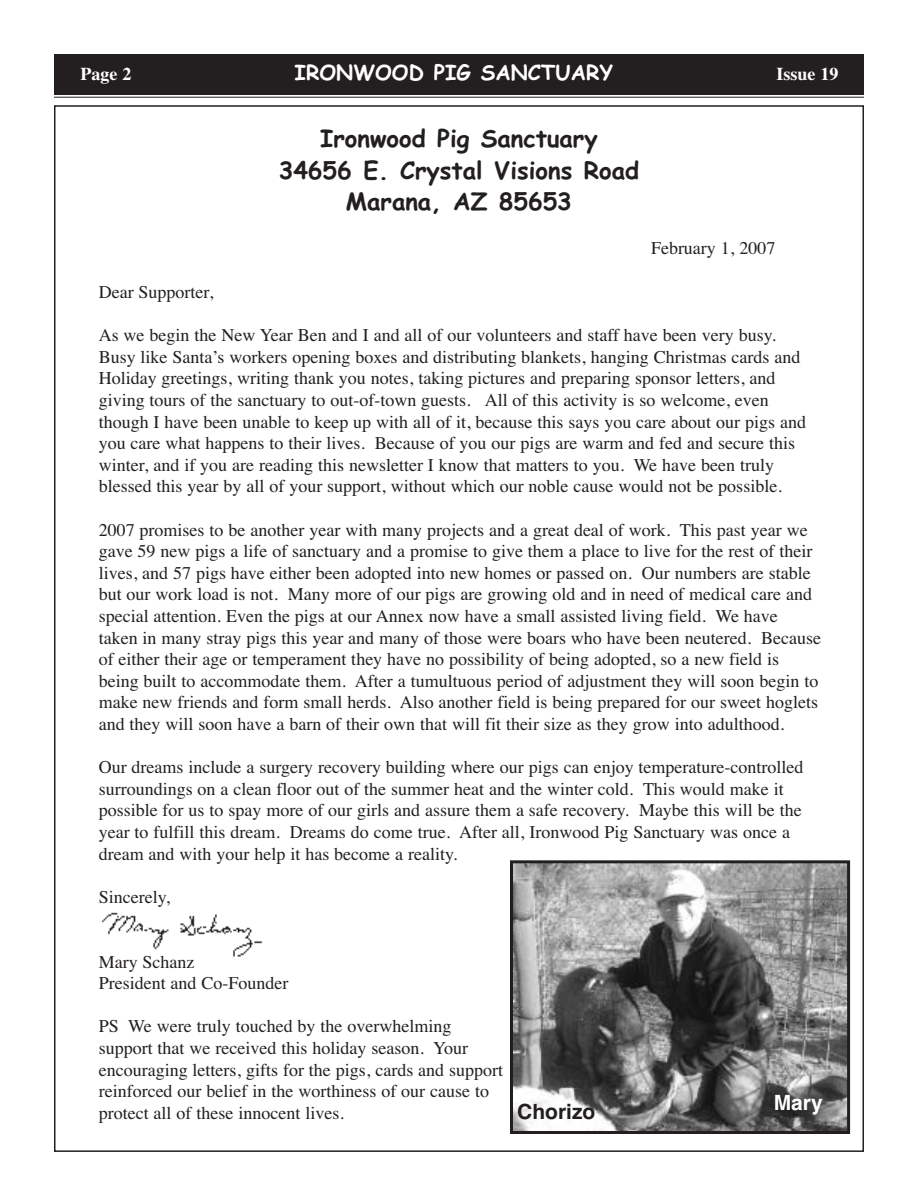
<style>
.page{position:relative;width:918px;height:1188px;background:#fff}
.page>*{position:absolute;margin:0;border:0;box-sizing:border-box;transform-origin:0 0}
.t1{font:700 24px/31.5px "Comic Sans MS";color:#231f20;text-align:center}
.t2{font:700 21px "Comic Sans MS";color:#fff}
.t3{font:700 21px "Helvetica";color:#231f20}
.t4{font:700 21px "Helvetica";color:#fff}
.t5{font:18px/21.6px "Times";color:#231f20}
.t6{font:700 18px "Times";color:#fff}
</style>
<div class="page">
<div style="left:54px;top:54px;width:810px;height:40px;background:#231f20"></div>
<hr style="left:54px;top:97px;width:810px;height:1px;background:#231f20">
<img style="left:514px;top:864px;width:332px;height:266px">
<div style="left:510px;top:860px;width:340px;height:274px;border:3px solid #231f20"></div>
<img style="left:101px;top:912px;width:162px;height:45px">
<p class="t6" style="left:80px;top:63px;width:52px">Page 2</p>
<p class="t2" style="left:295px;top:60px;width:320px">IRONWOOD PIG SANCTUARY</p>
<p class="t6" style="left:777px;top:63px;width:63px">Issue 19</p>
<h1 class="t1" style="left:279px;top:123px;width:362px">Ironwood Pig Sanctuary<br>34656 E. Crystal Visions Road<br>Marana, AZ 85653</h1>
<p class="t5" style="left:651px;top:237px;width:126px">February 1, 2007</p>
<p class="t5" style="left:99px;top:281px;width:116px">Dear Supporter,</p>
<p class="t5" style="left:99px;top:324px;width:709px">As we begin the New Year Ben and I and all of our volunteers and staff have been very busy.<br>Busy like Santa’s workers opening boxes and distributing blankets, hanging Christmas cards and Holiday greetings, writing thank you notes, taking pictures and preparing sponsor letters, and giving tours of the sanctuary to out-of-town guests. All of this activity is so welcome, even though I have been unable to keep up with all of it, because this says you care about our pigs and you care what happens to their lives. Because of you our pigs are warm and fed and secure this winter, and if you are reading this newsletter I know that matters to you. We have been truly blessed this year by all of your support, without which our noble cause would not be possible.</p>
<p class="t5" style="left:99px;top:519px;width:724px">2007 promises to be another year with many projects and a great deal of work. This past year we gave 59 new pigs a life of sanctuary and a promise to give them a place to live for the rest of their lives, and 57 pigs have either been adopted into new homes or passed on. Our numbers are stable but our work load is not. Many more of our pigs are growing old and in need of medical care and special attention. Even the pigs at our Annex now have a small assisted living field. We have taken in many stray pigs this year and many of those were boars who have been neutered. Because of either their age or temperament they have no possibility of being adopted, so a new field is being built to accommodate them. After a tumultuous period of adjustment they will soon begin to make new friends and form small herds. Also another field is being prepared for our sweet hoglets and they will soon have a barn of their own that will fit their size as they grow into adulthood.</p>
<p class="t5" style="left:99px;top:756px;width:706px">Our dreams include a surgery recovery building where our pigs can enjoy temperature-controlled surroundings on a clean floor out of the summer heat and the winter cold. This would make it possible for us to spay more of our girls and assure them a safe recovery. Maybe this will be the year to fulfill this dream. Dreams do come true. After all, Ironwood Pig Sanctuary was once a dream and with your help it has become a reality.</p>
<p class="t5" style="left:99px;top:886px;width:73px">Sincerely,</p>
<p class="t5" style="left:99px;top:951px;width:191px">Mary Schanz<br>President and Co-Founder</p>
<p class="t5" style="left:99px;top:1015px;width:406px">PS We were truly touched by the overwhelming support that we received this holiday season. Your encouraging letters, gifts for the pigs, cards and support reinforced our belief in the worthiness of our cause to protect all of these innocent lives.</p>
<p class="t3" style="left:517px;top:1100px;width:80px">Chorizo</p>
<p class="t4" style="left:774px;top:1090px;width:51px">Mary</p>
</div>
